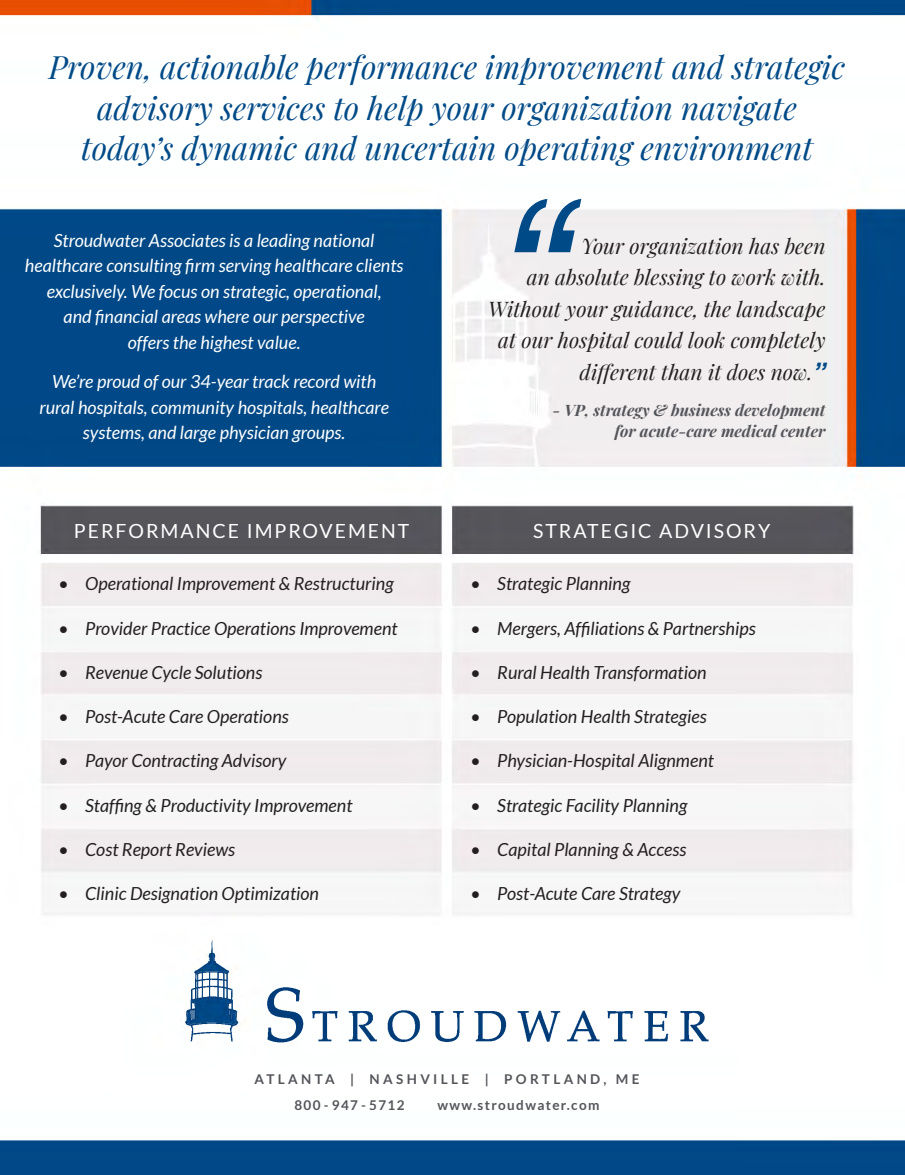
<style>
.page{position:relative;width:905px;height:1175px;background:#fff}
.page>*{position:absolute;margin:0;border:0;box-sizing:border-box;transform-origin:0 0}
.t1{font:italic 217.5px "Arial";color:#004a87}
.t2{font:italic 31.5px/40.5px "Playfair Display";color:#004a87;text-align:center}
.t3{font:italic 21px/31.5px "Playfair Display";color:#231f20;text-align:right}
.t4{font:19.5px "Lato";letter-spacing:.1em;color:#fff}
.t5{font:italic 18px "Lato";color:#231f20}
.t6{font:italic 18px/25.5px "Lato";color:#fff;text-align:center}
.t7{font:italic 700 15.75px/21px "Playfair Display";color:#54555a;text-align:right}
.t8{font:700 13.5px/26.8px "Lato";letter-spacing:.25em;color:#54555a}
.t9{font:700 13.5px "Lato";letter-spacing:.1em;color:#54555a}
.s1{font-family:"Arial";font-weight:700;font-size:25.5px;color:#004a87}
</style>
<div class="page">
<img style="left:0;top:0;width:904px;height:1174px">
<h2 class="t2" style="left:49px;top:45px;width:797px">Proven, actionable performance improvement and strategic advisory services to help your organization navigate today’s dynamic and uncertain operating environment</h2>
<p class="t6" style="left:25px;top:228px;width:380px">Stroudwater Associates is a leading national healthcare consulting firm serving healthcare clients exclusively. We focus on strategic, operational,<br>and financial areas where our perspective<br>offers the highest value.</p>
<p class="t6" style="left:39px;top:369px;width:351px">We’re proud of our 34-year track record with rural hospitals, community hospitals, healthcare systems, and large physician groups.</p>
<h1 class="t1" style="left:491px;top:140px;width:74px">“</h1>
<p class="t3" style="left:488px;top:228px;width:339px">Your organization has been<br>an absolute blessing to work with.<br>Without your guidance, the landscape at our hospital could look completely different than it does now.<span class="s1">”</span></p>
<p class="t7" style="left:552px;top:398px;width:274px">- VP, strategy &amp; business development for acute-care medical center</p>
<p class="t4" style="left:74px;top:520px;width:337px">PERFORMANCE IMPROVEMENT</p>
<p class="t4" style="left:533px;top:520px;width:239px">STRATEGIC ADVISORY</p>
<p class="t5" style="left:58px;top:573px;width:337px">• Operational Improvement &amp; Restructuring</p>
<p class="t5" style="left:58px;top:618px;width:341px">• Provider Practice Operations Improvement</p>
<p class="t5" style="left:58px;top:662px;width:206px">• Revenue Cycle Solutions</p>
<p class="t5" style="left:58px;top:706px;width:232px">• Post-Acute Care Operations</p>
<p class="t5" style="left:58px;top:750px;width:230px">• Payor Contracting Advisory</p>
<p class="t5" style="left:58px;top:795px;width:296px">• Staffing &amp; Productivity Improvement</p>
<p class="t5" style="left:58px;top:839px;width:179px">• Cost Report Reviews</p>
<p class="t5" style="left:58px;top:883px;width:262px">• Clinic Designation Optimization</p>
<p class="t5" style="left:470px;top:573px;width:162px">• Strategic Planning</p>
<p class="t5" style="left:470px;top:618px;width:287px">• Mergers, Affiliations &amp; Partnerships</p>
<p class="t5" style="left:470px;top:662px;width:238px">• Rural Health Transformation</p>
<p class="t5" style="left:470px;top:706px;width:238px">• Population Health Strategies</p>
<p class="t5" style="left:470px;top:750px;width:245px">• Physician-Hospital Alignment</p>
<p class="t5" style="left:470px;top:795px;width:218px">• Strategic Facility Planning</p>
<p class="t5" style="left:470px;top:839px;width:218px">• Capital Planning &amp; Access</p>
<p class="t5" style="left:470px;top:883px;width:212px">• Post-Acute Care Strategy</p>
<p class="t8" style="left:294px;top:1065px;width:346px;text-indent:-40px">ATLANTA | NASHVILLE | PORTLAND, ME<br>800 - 947 - 5712</p>
<p class="t9" style="left:437px;top:1097px;width:163px">www.stroudwater.com</p>
</div>
